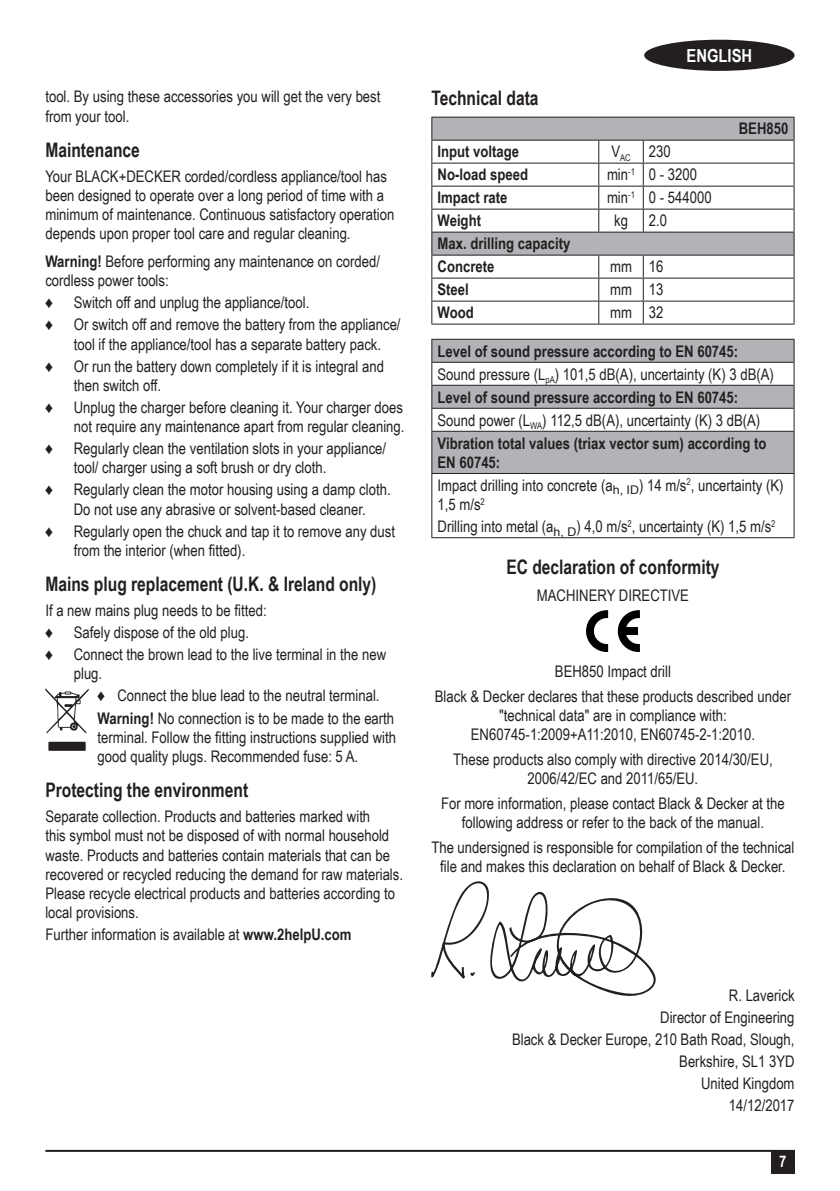
<style>
.page{position:relative;width:840px;height:1191px;background:#fff}
.page>*{position:absolute;margin:0;border:0;box-sizing:border-box;transform-origin:0 0}
.t1{font:700 20px "Arial Narrow";color:#231f20;scale:.95 1}
.t2{font:700 18px "Arial Narrow";color:#fff}
.t3{font:16px/19.2px "Arial Narrow";color:#231f20}
.t4{font:700 16px/23px "Arial Narrow";color:#231f20}
.t5{font:700 16px "Arial Narrow";color:#fff}
.s1{font-weight:700}
.s2{font-weight:400}
</style>
<div class="page">
<div style="left:643px;top:40px;width:151px;height:31px;background:#231f20;border-radius:50%"></div>
<div style="left:770px;top:1149px;width:24px;height:24px;background:#231f20"></div>
<hr style="left:45px;top:1149px;width:749px;height:2px;background:#231f20">
<svg style="left:45px;top:688px;width:44px;height:63px"></svg>
<svg style="left:432px;top:118px;width:361px;height:137px"></svg>
<hr style="left:431px;top:117px;width:167px;height:1px;background:#231f20">
<hr style="left:598px;top:117px;width:196px;height:1px;background:#231f20">
<hr style="left:431px;top:140px;width:167px;height:1px;background:#231f20">
<hr style="left:598px;top:140px;width:45px;height:1px;background:#231f20">
<hr style="left:643px;top:140px;width:151px;height:1px;background:#231f20">
<hr style="left:431px;top:163px;width:167px;height:1px;background:#231f20">
<hr style="left:598px;top:163px;width:45px;height:1px;background:#231f20">
<hr style="left:643px;top:163px;width:151px;height:1px;background:#231f20">
<hr style="left:431px;top:186px;width:167px;height:1px;background:#231f20">
<hr style="left:598px;top:186px;width:45px;height:1px;background:#231f20">
<hr style="left:643px;top:186px;width:151px;height:1px;background:#231f20">
<hr style="left:431px;top:209px;width:167px;height:1px;background:#231f20">
<hr style="left:598px;top:209px;width:45px;height:1px;background:#231f20">
<svg style="left:598px;top:141px;width:1px;height:91px"></svg>
<hr style="left:643px;top:209px;width:151px;height:1px;background:#231f20">
<svg style="left:642px;top:141px;width:1px;height:91px"></svg>
<hr style="left:431px;top:232px;width:167px;height:1px;background:#231f20">
<hr style="left:598px;top:232px;width:196px;height:1px;background:#231f20">
<hr style="left:431px;top:255px;width:167px;height:1px;background:#231f20">
<hr style="left:598px;top:255px;width:45px;height:1px;background:#231f20">
<hr style="left:643px;top:255px;width:151px;height:1px;background:#231f20">
<hr style="left:431px;top:278px;width:167px;height:1px;background:#231f20">
<hr style="left:598px;top:278px;width:45px;height:1px;background:#231f20">
<hr style="left:643px;top:278px;width:151px;height:1px;background:#231f20">
<hr style="left:431px;top:301px;width:167px;height:1px;background:#231f20">
<svg style="left:431px;top:118px;width:1px;height:205px"></svg>
<hr style="left:598px;top:301px;width:45px;height:1px;background:#231f20">
<svg style="left:598px;top:256px;width:1px;height:67px"></svg>
<hr style="left:643px;top:301px;width:151px;height:1px;background:#231f20">
<svg style="left:642px;top:256px;width:1px;height:67px"></svg>
<svg style="left:793px;top:118px;width:1px;height:205px"></svg>
<hr style="left:431px;top:323px;width:363px;height:1px;background:#231f20">
<svg style="left:432px;top:340px;width:361px;height:133px;fill:#b2b3b7"></svg>
<hr style="left:431px;top:339px;width:363px;height:1px;background:#231f20">
<hr style="left:431px;top:362px;width:363px;height:1px;background:#231f20">
<hr style="left:431px;top:385px;width:363px;height:1px;background:#231f20">
<hr style="left:431px;top:408px;width:363px;height:1px;background:#231f20">
<svg style="left:431px;top:340px;width:1px;height:91px"></svg>
<svg style="left:793px;top:340px;width:1px;height:91px"></svg>
<hr style="left:431px;top:431px;width:363px;height:1px;background:#231f20">
<hr style="left:431px;top:432px;width:1px;height:41px;background:#231f20">
<hr style="left:793px;top:432px;width:1px;height:41px;background:#231f20">
<hr style="left:431px;top:473px;width:363px;height:1px;background:#231f20">
<hr style="left:431px;top:474px;width:1px;height:63px;background:#231f20">
<hr style="left:793px;top:474px;width:1px;height:63px;background:#231f20">
<hr style="left:431px;top:537px;width:363px;height:1px;background:#231f20">
<svg style="left:586px;top:610px;width:21px;height:42px"></svg>
<svg style="left:617px;top:610px;width:22px;height:42px"></svg>
<div style="left:624px;top:627px;width:14px;height:7px;background:#000"></div>
<svg style="left:431px;top:881px;width:224px;height:115px"></svg>
<p class="t3" style="left:45px;top:87px;width:336px">tool. By using these accessories you will get the very best from your tool.</p>
<p class="t1" style="left:45px;top:138px;width:101px">Maintenance</p>
<p class="t3" style="left:45px;top:166px;width:350px">Your BLACK+DECKER corded/cordless appliance/tool has been designed to operate over a long period of time with a minimum of maintenance. Continuous satisfactory operation depends upon proper tool care and regular cleaning.</p>
<p class="t3" style="left:45px;top:252px;width:336px"><span class="s1">Warning!</span> Before performing any maintenance on corded/ cordless power tools:</p>
<p class="t3" style="left:45px;top:293px;width:10px">♦</p>
<p class="t3" style="left:74px;top:293px;width:237px">Switch off and unplug the appliance/tool.</p>
<p class="t3" style="left:45px;top:315px;width:10px">♦</p>
<p class="t3" style="left:74px;top:315px;width:328px">Or switch off and remove the battery from the appliance/ tool if the appliance/tool has a separate battery pack.</p>
<p class="t3" style="left:45px;top:356px;width:10px">♦</p>
<p class="t3" style="left:74px;top:356px;width:311px">Or run the battery down completely if it is integral and then switch off.</p>
<p class="t3" style="left:45px;top:397px;width:10px">♦</p>
<p class="t3" style="left:74px;top:397px;width:332px">Unplug the charger before cleaning it. Your charger does not require any maintenance apart from regular cleaning.</p>
<p class="t3" style="left:45px;top:439px;width:10px">♦</p>
<p class="t3" style="left:74px;top:439px;width:314px">Regularly clean the ventilation slots in your appliance/ tool/ charger using a soft brush or dry cloth.</p>
<p class="t3" style="left:45px;top:480px;width:10px">♦</p>
<p class="t3" style="left:74px;top:480px;width:318px">Regularly clean the motor housing using a damp cloth.<br>Do not use any abrasive or solvent-based cleaner.</p>
<p class="t3" style="left:45px;top:521px;width:10px">♦</p>
<p class="t3" style="left:74px;top:521px;width:322px">Regularly open the chuck and tap it to remove any dust from the interior (when fitted).</p>
<p class="t1" style="left:45px;top:572px;width:350px">Mains plug replacement (U.K. &amp; Ireland only)</p>
<p class="t3" style="left:45px;top:599px;width:223px;line-height:22px">If a new mains plug needs to be fitted: ♦</p>
<p class="t3" style="left:74px;top:623px;width:177px">Safely dispose of the old plug.</p>
<p class="t3" style="left:45px;top:645px;width:10px">♦</p>
<p class="t3" style="left:74px;top:645px;width:314px">Connect the brown lead to the live terminal in the new plug.</p>
<p class="t3" style="left:98px;top:684px;width:298px;line-height:22px">♦ Connect the blue lead to the neutral terminal.<br><span class="s1">Warning!</span> No connection is to be made to the earth</p>
<p class="t3" style="left:98px;top:727px;width:300px">terminal. Follow the fitting instructions supplied with good quality plugs. Recommended fuse: 5 A.</p>
<p class="t1" style="left:45px;top:778px;width:215px">Protecting the environment</p>
<p class="t3" style="left:45px;top:806px;width:359px">Separate collection. Products and batteries marked with<br>this symbol must not be disposed of with normal household waste. Products and batteries contain materials that can be recovered or recycled reducing the demand for raw materials.<br>Please recycle electrical products and batteries according to local provisions.</p>
<p class="t3" style="left:45px;top:925px;width:307px">Further information is available at <span class="s1">www.2helpU.com</span></p>
<p class="t1" style="left:431px;top:87px;width:114px">Technical data</p>
<p class="t2" style="left:686px;top:45px;width:67px">ENGLISH</p>
<p class="t4" style="left:738px;top:117px;width:51px">BEH850</p>
<p class="t4" style="left:437px;top:140px;width:83px">Input voltage</p>
<p class="t3" style="left:611px;top:142px;width:61px">V<sub>AC</sub> 230</p>
<p class="t4" style="left:437px;top:163px;width:92px">No-load speed</p>
<p class="t3" style="left:606px;top:165px;width:92px">min<sup>-1</sup> 0 - 3200</p>
<p class="t4" style="left:437px;top:186px;width:71px">Impact rate</p>
<p class="t3" style="left:606px;top:188px;width:106px">min<sup>-1</sup> 0 - 544000</p>
<p class="t4" style="left:437px;top:209px;width:45px">Weight</p>
<p class="t3" style="left:613px;top:211px;width:15px">kg</p>
<p class="t3" style="left:648px;top:211px;width:20px">2.0</p>
<p class="t4" style="left:437px;top:232px;width:134px">Max. drilling capacity<br>Concrete</p>
<p class="t3" style="left:609px;top:257px;width:55px">mm 16</p>
<p class="t4" style="left:437px;top:278px;width:33px">Steel</p>
<p class="t3" style="left:609px;top:280px;width:55px">mm 13</p>
<p class="t4" style="left:437px;top:301px;width:38px">Wood</p>
<p class="t3" style="left:609px;top:303px;width:55px">mm 32</p>
<p class="t4" style="left:437px;top:339px;width:338px">Level of sound pressure according to EN 60745:<br><span class="s2">Sound pressure (L</span><sub>pA</sub><span class="s2">) 101,5 dB(A), uncertainty (K) 3 dB(A)<br></span>Level of sound pressure according to EN 60745:<br><span class="s2">Sound power (L</span><sub>WA</sub><span class="s2">) 112,5 dB(A), uncertainty (K) 3 dB(A)<br></span>Vibration total values (triax vector sum) according to</p>
<p class="t3" style="left:437px;top:450px;width:347px;line-height:23px"><span class="s1">EN 60745:<br></span>Impact drilling into concrete (a<sub>h,</sub> <sub>ID</sub>) 14 m/s<sup>2</sup>, uncertainty (K)</p>
<p class="t3" style="left:437px;top:493px;width:339px;line-height:22px">1,5 m/s<sup>2<br></sup>Drilling into metal (a<sub>h,</sub> <sub>D</sub>) 4,0 m/s<sup>2</sup>, uncertainty (K) 1,5 m/s<sup>2</sup></p>
<p class="t1" style="left:506px;top:555px;width:226px">EC declaration of conformity</p>
<p class="t3" style="left:536px;top:586px;width:153px">MACHINERY DIRECTIVE</p>
<p class="t3" style="left:434px;top:658px;width:357px;line-height:24.8px;text-align:center">BEH850 Impact drill<br>Black &amp; Decker declares that these products described under</p>
<p class="t3" style="left:470px;top:705px;width:285px;text-align:center">"technical data" are in compliance with:<br>EN60745-1:2009+A11:2010, EN60745-2-1:2010.</p>
<p class="t3" style="left:453px;top:749px;width:321px;text-align:center">These products also comply with directive 2014/30/EU,<br>2006/42/EC and 2011/65/EU.</p>
<p class="t3" style="left:441px;top:793px;width:345px;text-align:center">For more information, please contact Black &amp; Decker at the following address or refer to the back of the manual.</p>
<p class="t3" style="left:431px;top:838px;width:364px;text-align:center">The undersigned is responsible for compilation of the technical file and makes this declaration on behalf of Black &amp; Decker.</p>
<p class="t3" style="left:511px;top:984px;width:284px;line-height:22px;text-align:right">R. Laverick<br>Director of Engineering<br>Black &amp; Decker Europe, 210 Bath Road, Slough,<br>Berkshire, SL1 3YD<br>United Kingdom<br>14/12/2017</p>
<p class="t5" style="left:778px;top:1152px;width:9px">7</p>
</div>
